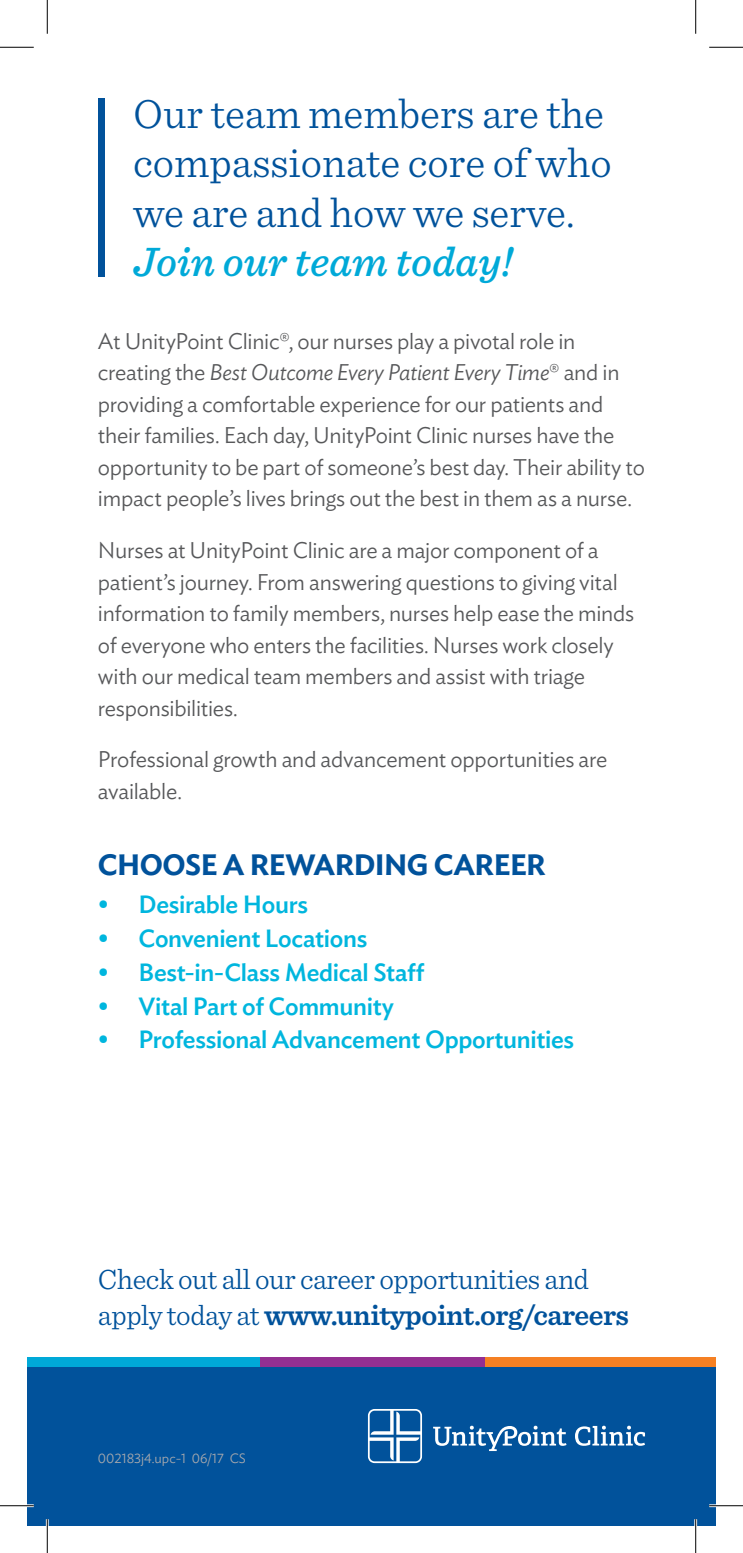
<style>
.page{position:relative;width:743px;height:1553px;background:#fff}
.page>*{position:absolute;margin:0;border:0;box-sizing:border-box;transform-origin:0 0}
.t1{font:300 42.75px/49.5px "Sentinel";color:#01529b}
.t2{font:italic 500 42.75px "Sentinel";color:#00a9d8}
.t3{font:300 29.25px/36px "Sentinel";letter-spacing:-.015em;color:#01529b}
.t4{font:600 29.25px "Ideal Sans";letter-spacing:-.02em;color:#01529b}
.t5{font:500 24.75px "Ideal Sans";letter-spacing:-.015em;color:#00b6de}
.t6{font:300 22.5px/31.5px "Ideal Sans";letter-spacing:-.01em;color:#57585a}
.t7{font:300 13.5px "Ideal Sans";color:#a8a9ad}
.s1{font-style:italic}
.s2{font-weight:600}
</style>
<div class="page">
<div style="left:27px;top:1366px;width:689px;height:160px;background:#01529b"></div>
<div style="left:260px;top:1357px;width:225px;height:9px;background:#942f92"></div>
<div style="left:485px;top:1357px;width:231px;height:9px;background:#f58023"></div>
<div style="left:27px;top:1357px;width:233px;height:9px;background:#00a9d8"></div>
<svg style="left:575px;top:1425px;width:70px;height:20px"></svg>
<svg style="left:433px;top:1425px;width:133px;height:26px"></svg>
<svg style="left:368px;top:1409px;width:54px;height:54px"></svg>
<div style="left:98px;top:98px;width:7px;height:178px;background:#01529b"></div>
<hr style="left:0;top:1504px;width:34px;height:3px;background:#fff">
<hr style="left:709px;top:1504px;width:33px;height:3px;background:#fff">
<hr style="left:46px;top:1519px;width:3px;height:33px;background:#fff">
<hr style="left:694px;top:1519px;width:3px;height:33px;background:#fff">
<hr style="left:0;top:47px;width:34px;height:1px;background:#000">
<hr style="left:709px;top:47px;width:33px;height:1px;background:#000">
<hr style="left:0;top:1505px;width:34px;height:1px;background:#000">
<hr style="left:709px;top:1505px;width:33px;height:1px;background:#000">
<hr style="left:47px;top:0;width:1px;height:34px;background:#000">
<hr style="left:47px;top:1519px;width:1px;height:33px;background:#000">
<hr style="left:695px;top:0;width:1px;height:34px;background:#000">
<hr style="left:695px;top:1519px;width:1px;height:33px;background:#000">
<h1 class="t1" style="left:133px;top:86px;width:480px">Our team members are the compassionate core of who we are and how we serve.</h1>
<h1 class="t2" style="left:133px;top:229px;width:381px">Join our team today!</h1>
<p class="t6" style="left:98px;top:323px;width:548px">At UnityPoint Clinic®, our nurses play a pivotal role in creating the <span class="s1">Best Outcome Every Patient Every Time</span>® and in providing a comfortable experience for our patients and their families. Each day, UnityPoint Clinic nurses have the opportunity to be part of someone’s best day. Their ability to impact people’s lives brings out the best in them as a nurse.</p>
<p class="t6" style="left:98px;top:532px;width:537px">Nurses at UnityPoint Clinic are a major component of a patient’s journey. From answering questions to giving vital information to family members, nurses help ease the minds of everyone who enters the facilities. Nurses work closely with our medical team members and assist with triage responsibilities.</p>
<p class="t6" style="left:98px;top:742px;width:511px">Professional growth and advancement opportunities are available.</p>
<h2 class="t4" style="left:98px;top:841px;width:449px">CHOOSE A REWARDING CAREER</h2>
<p class="t5" style="left:98px;top:885px;width:212px">• Desirable Hours</p>
<p class="t5" style="left:98px;top:919px;width:271px">• Convenient Locations</p>
<p class="t5" style="left:98px;top:953px;width:328px">• Best-in-Class Medical Staff</p>
<p class="t5" style="left:98px;top:987px;width:297px">• Vital Part of Community</p>
<p class="t5" style="left:98px;top:1020px;width:478px">• Professional Advancement Opportunities</p>
<h2 class="t3" style="left:98px;top:1259px;width:532px">Check out all our career opportunities and apply today at <span class="s2">www.unitypoint.org/careers</span></h2>
<p class="t7" style="left:98px;top:1448px;width:149px">002183j4.upc-1 06/17 CS</p>
</div>
